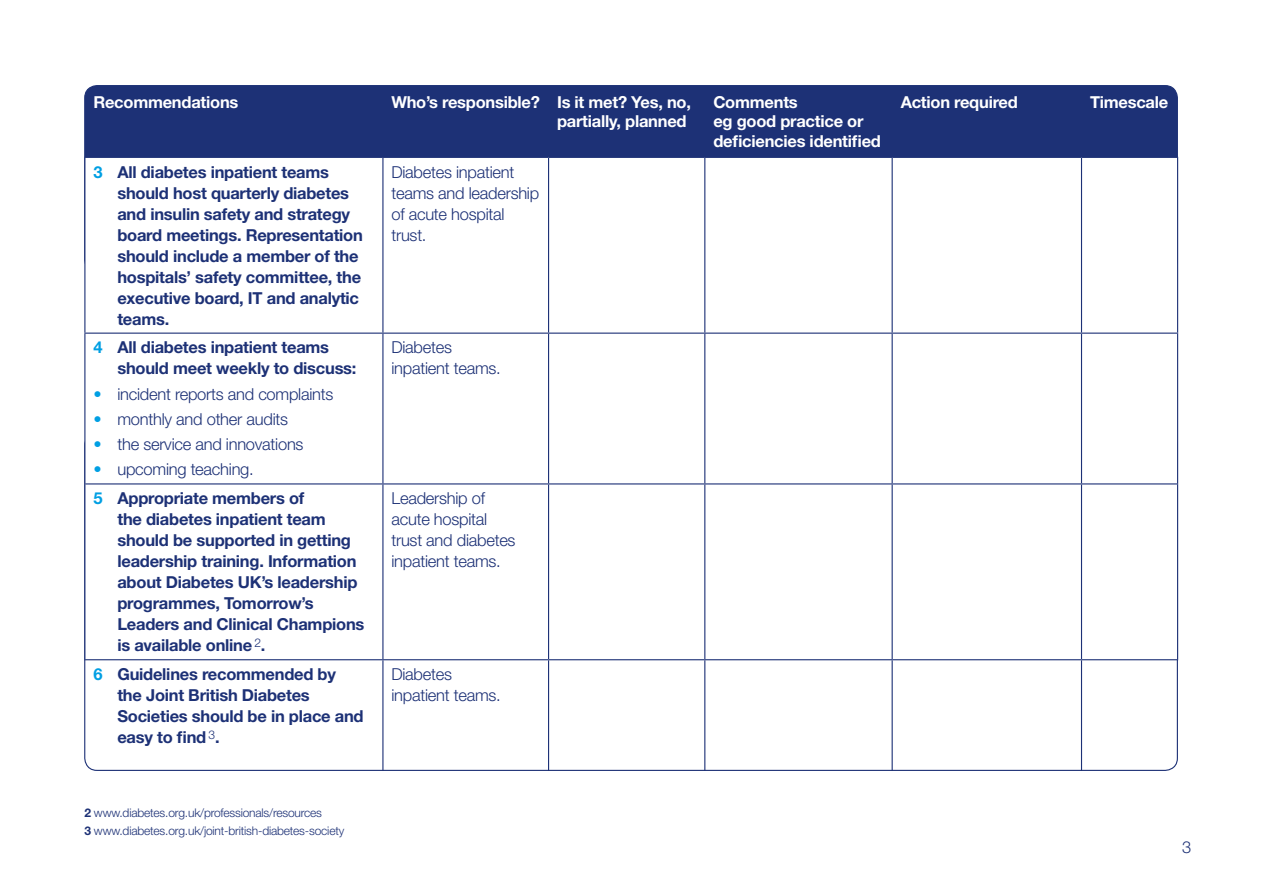
<style>
.page{position:relative;width:1263px;height:893px;background:#fff}
.page>*{position:absolute;margin:0;border:0;box-sizing:border-box;transform-origin:0 0}
.t1{font:700 16.5px/21px "Helvetica Neue LT Std";letter-spacing:-.015em;color:#1d3176}
.t2{font:300 16.5px/21px "Helvetica Neue LT Std";letter-spacing:-.015em;color:#1d3176}
.t3{font:700 16.5px/19.8px "Helvetica Neue LT Std";letter-spacing:-.015em;color:#fff;text-align:right}
.t4{font:300 12px/18.6px "Helvetica Neue LT Std";letter-spacing:-.015em;color:#1d3176}
.s1{color:#009fe3}
.s2{font-weight:700;color:#009fe3}
.s3{font-weight:700}
</style>
<div class="page">
<div style="left:85px;top:86px;width:1092px;height:186px;background:#1d3176;border-radius:12px"></div>
<svg style="left:85px;top:158px;width:1092px;height:501px"></svg>
<hr style="left:84px;top:157px;width:299px;height:1px;background:#1d3176">
<hr style="left:382px;top:158px;width:1px;height:175px;background:#1d3176">
<hr style="left:548px;top:158px;width:1px;height:175px;background:#1d3176">
<hr style="left:704px;top:158px;width:1px;height:175px;background:#1d3176">
<hr style="left:892px;top:158px;width:1px;height:175px;background:#1d3176">
<hr style="left:1081px;top:157px;width:97px;height:1px;background:#1d3176">
<hr style="left:84px;top:333px;width:299px;height:1px;background:#1d3176">
<hr style="left:383px;top:333px;width:166px;height:1px;background:#1d3176">
<hr style="left:382px;top:334px;width:1px;height:149px;background:#1d3176">
<hr style="left:549px;top:333px;width:156px;height:1px;background:#1d3176">
<hr style="left:548px;top:334px;width:1px;height:149px;background:#1d3176">
<hr style="left:705px;top:333px;width:187px;height:1px;background:#1d3176">
<hr style="left:704px;top:334px;width:1px;height:149px;background:#1d3176">
<hr style="left:892px;top:333px;width:189px;height:1px;background:#1d3176">
<hr style="left:892px;top:334px;width:1px;height:149px;background:#1d3176">
<hr style="left:1081px;top:333px;width:97px;height:1px;background:#1d3176">
<hr style="left:84px;top:483px;width:299px;height:1px;background:#1d3176">
<hr style="left:383px;top:483px;width:166px;height:1px;background:#1d3176">
<hr style="left:382px;top:484px;width:1px;height:175px;background:#1d3176">
<hr style="left:549px;top:483px;width:156px;height:1px;background:#1d3176">
<hr style="left:548px;top:484px;width:1px;height:175px;background:#1d3176">
<hr style="left:705px;top:483px;width:187px;height:1px;background:#1d3176">
<hr style="left:704px;top:484px;width:1px;height:175px;background:#1d3176">
<hr style="left:892px;top:483px;width:189px;height:1px;background:#1d3176">
<hr style="left:892px;top:484px;width:1px;height:175px;background:#1d3176">
<hr style="left:1081px;top:483px;width:97px;height:1px;background:#1d3176">
<hr style="left:84px;top:659px;width:299px;height:1px;background:#1d3176">
<hr style="left:383px;top:659px;width:166px;height:1px;background:#1d3176">
<hr style="left:382px;top:660px;width:1px;height:111px;background:#1d3176">
<hr style="left:549px;top:659px;width:156px;height:1px;background:#1d3176">
<hr style="left:548px;top:660px;width:1px;height:111px;background:#1d3176">
<hr style="left:705px;top:659px;width:187px;height:1px;background:#1d3176">
<hr style="left:704px;top:660px;width:1px;height:111px;background:#1d3176">
<hr style="left:892px;top:659px;width:189px;height:1px;background:#1d3176">
<hr style="left:892px;top:660px;width:1px;height:111px;background:#1d3176">
<hr style="left:1081px;top:659px;width:97px;height:1px;background:#1d3176">
<hr style="left:84px;top:158px;width:1px;height:175px;background:#1d3176">
<hr style="left:84px;top:334px;width:1px;height:149px;background:#1d3176">
<hr style="left:84px;top:484px;width:1px;height:175px;background:#1d3176">
<hr style="left:1081px;top:158px;width:1px;height:175px;background:#1d3176">
<hr style="left:1177px;top:158px;width:1px;height:175px;background:#1d3176">
<hr style="left:1081px;top:334px;width:1px;height:149px;background:#1d3176">
<hr style="left:1177px;top:334px;width:1px;height:149px;background:#1d3176">
<hr style="left:1081px;top:484px;width:1px;height:175px;background:#1d3176">
<hr style="left:1177px;top:484px;width:1px;height:175px;background:#1d3176">
<hr style="left:1081px;top:660px;width:1px;height:111px;background:#1d3176">
<p class="t3" style="left:93px;top:91px;width:146px">Recommendations</p>
<p class="t3" style="left:391px;top:91px;width:301px">Who’s responsible? Is it met? Yes, no, partially, planned</p>
<p class="t3" style="left:713px;top:91px;width:169px;text-align:left">Comments<br>eg good practice or deficiencies identified</p>
<p class="t3" style="left:901px;top:91px;width:119px">Action required</p>
<p class="t3" style="left:1090px;top:91px;width:80px">Timescale</p>
<p class="t1" style="left:117px;top:161px;width:247px;text-indent:-24px"><span class="s1">3</span> All diabetes inpatient teams should host quarterly diabetes and insulin safety and strategy board meetings. Representation should include a member of the hospitals’ safety committee, the executive board, IT and analytic teams.</p>
<p class="t2" style="left:391px;top:161px;width:149px">Diabetes inpatient teams and leadership of acute hospital trust.</p>
<p class="t1" style="left:117px;top:337px;width:241px;text-indent:-24px"><span class="s1">4</span> All diabetes inpatient teams should meet weekly to discuss:</p>
<p class="t2" style="left:93px;top:383px;width:241px"><span class="s2">•</span> incident reports and complaints</p>
<p class="t2" style="left:93px;top:408px;width:196px"><span class="s2">•</span> monthly and other audits</p>
<p class="t2" style="left:93px;top:433px;width:212px"><span class="s2">•</span> the service and innovations</p>
<p class="t2" style="left:93px;top:459px;width:162px"><span class="s2">•</span> upcoming teaching.</p>
<p class="t2" style="left:391px;top:337px;width:111px">Diabetes inpatient teams.</p>
<p class="t1" style="left:117px;top:487px;width:248px;text-indent:-24px"><span class="s1">5</span> Appropriate members of<br>the diabetes inpatient team should be supported in getting leadership training. Information about Diabetes UK’s leadership programmes, Tomorrow’s<br>Leaders and Clinical Champions is available online <sup>2</sup>.</p>
<p class="t2" style="left:391px;top:487px;width:126px">Leadership of acute hospital trust and diabetes inpatient teams.</p>
<p class="t1" style="left:117px;top:663px;width:248px;text-indent:-24px"><span class="s1">6</span> Guidelines recommended by the Joint British Diabetes<br>Societies should be in place and easy to find <sup>3</sup>.</p>
<p class="t2" style="left:391px;top:663px;width:111px">Diabetes inpatient teams.</p>
<p class="t4" style="left:84px;top:803px;width:261px"><span class="s3">2</span> www.diabetes.org.uk/professionals/resources<br><span class="s3">3</span> www.diabetes.org.uk/joint-british-diabetes-society</p>
<p class="t2" style="left:1182px;top:836px;width:11px">3</p>
</div>
